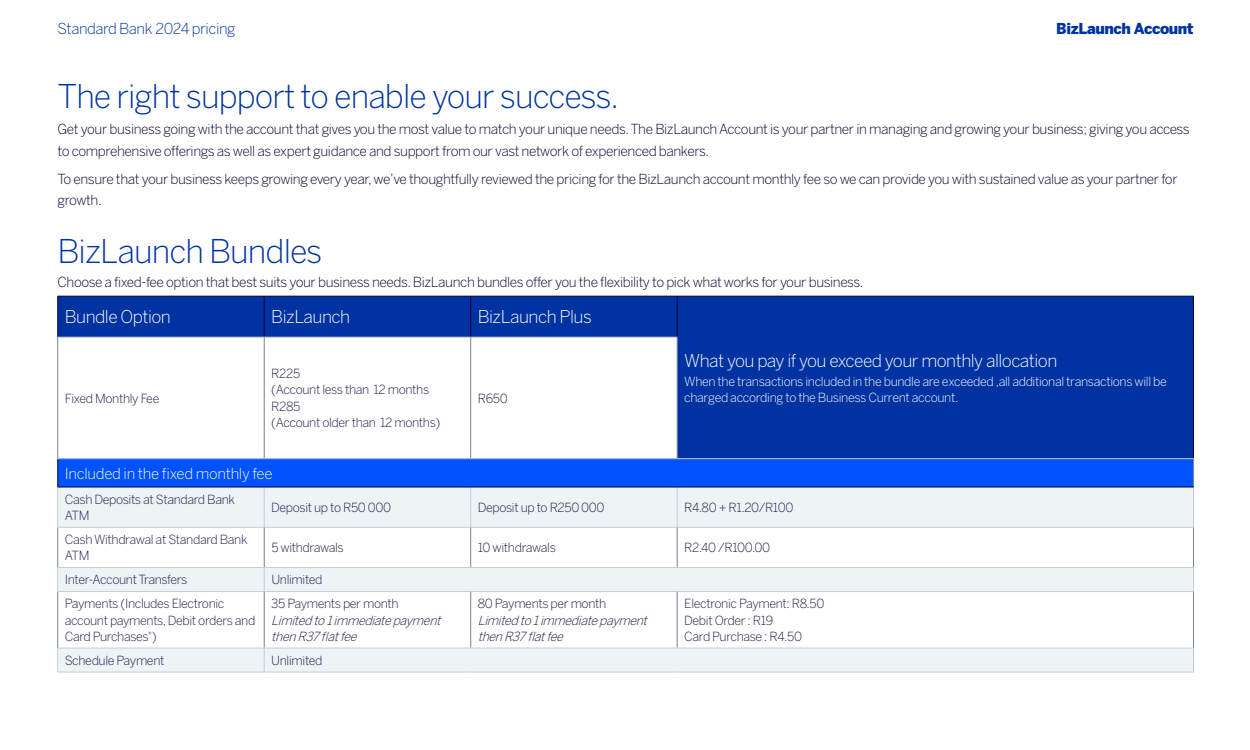
<style>
.page{position:relative;width:1250px;height:750px;background:#fff}
.page>*{position:absolute;margin:0;border:0;box-sizing:border-box;transform-origin:0 0}
.t1{font:300 32.5px "Benton Sans";letter-spacing:-.03em;color:#0033a1}
.t2{font:300 17.5px "Benton Sans";letter-spacing:-.03em;color:#fff}
.t3{font:300 15px "Benton Sans";letter-spacing:-.02em;color:#fff}
.t4{font:300 15px "Benton Sans";letter-spacing:-.03em;color:#0033a1}
.t5{font:900 15px "Benton Sans";letter-spacing:-.03em;color:#0033a1}
.t6{font:300 13.75px/21.2px "Benton Sans";letter-spacing:-.03em;color:#003}
.t7{font:300 12.5px/16.2px "Benton Sans";letter-spacing:-.03em;color:#1a1a47}
.t8{font:300 12.5px "Benton Sans";letter-spacing:-.03em;color:#fff}
.t9{font:italic 300 12.5px/16.2px "Benton Sans";color:#1a1a47}
</style>
<div class="page">
<svg style="left:59px;top:297px;width:1134px;height:161px;fill:#0033a1"></svg>
<div style="left:58px;top:459px;width:1135px;height:28px;background:#0052ff"></div>
<svg style="left:59px;top:488px;width:1134px;height:184px"></svg>
<hr style="left:677px;top:296px;width:517px;height:1px;background:#003">
<hr style="left:1193px;top:296px;width:1px;height:41px;background:#003">
<hr style="left:1193px;top:337px;width:1px;height:121px;background:#003">
<hr style="left:471px;top:296px;width:206px;height:1px;background:#003">
<hr style="left:677px;top:296px;width:1px;height:41px;background:#003">
<hr style="left:264px;top:296px;width:207px;height:1px;background:#003">
<hr style="left:471px;top:296px;width:1px;height:41px;background:#003">
<hr style="left:58px;top:296px;width:206px;height:1px;background:#003">
<hr style="left:58px;top:296px;width:1px;height:41px;background:#003">
<hr style="left:264px;top:296px;width:1px;height:41px;background:#003">
<hr style="left:58px;top:337px;width:1px;height:121px;background:#78828a">
<hr style="left:58px;top:337px;width:206px;height:1px;background:#c4ced4">
<hr style="left:264px;top:337px;width:1px;height:121px;background:#78828a">
<hr style="left:264px;top:337px;width:207px;height:1px;background:#c4ced4">
<hr style="left:471px;top:337px;width:1px;height:121px;background:#78828a">
<hr style="left:471px;top:337px;width:206px;height:1px;background:#c4ced4">
<hr style="left:677px;top:337px;width:1px;height:121px;background:#78828a">
<hr style="left:1193px;top:487px;width:1px;height:40px;background:#c4ced4">
<hr style="left:677px;top:487px;width:1px;height:40px;background:#c4ced4">
<hr style="left:470px;top:487px;width:1px;height:40px;background:#c4ced4">
<hr style="left:58px;top:487px;width:1px;height:40px;background:#c4ced4">
<hr style="left:264px;top:487px;width:1px;height:40px;background:#c4ced4">
<svg style="left:58px;top:459px;width:1px;height:28px"></svg>
<hr style="left:58px;top:458px;width:206px;height:1px;background:#c4ced4">
<hr style="left:264px;top:458px;width:207px;height:1px;background:#c4ced4">
<hr style="left:471px;top:458px;width:206px;height:1px;background:#c4ced4">
<hr style="left:677px;top:458px;width:517px;height:1px;background:#c4ced4">
<svg style="left:1193px;top:459px;width:1px;height:28px"></svg>
<hr style="left:58px;top:487px;width:206px;height:1px;background:#003">
<hr style="left:264px;top:487px;width:207px;height:1px;background:#003">
<hr style="left:471px;top:487px;width:206px;height:1px;background:#003">
<hr style="left:677px;top:487px;width:517px;height:1px;background:#003">
<svg style="left:1193px;top:568px;width:1px;height:23px"></svg>
<svg style="left:58px;top:568px;width:1px;height:23px"></svg>
<svg style="left:264px;top:568px;width:1px;height:23px"></svg>
<hr style="left:677px;top:527px;width:517px;height:1px;background:#c4ced4">
<hr style="left:1193px;top:528px;width:1px;height:39px;background:#78828a">
<hr style="left:677px;top:567px;width:517px;height:1px;background:#c4ced4">
<hr style="left:471px;top:527px;width:206px;height:1px;background:#c4ced4">
<hr style="left:677px;top:528px;width:1px;height:39px;background:#78828a">
<hr style="left:471px;top:567px;width:206px;height:1px;background:#c4ced4">
<hr style="left:264px;top:527px;width:207px;height:1px;background:#c4ced4">
<hr style="left:471px;top:528px;width:1px;height:39px;background:#78828a">
<hr style="left:264px;top:567px;width:207px;height:1px;background:#c4ced4">
<hr style="left:58px;top:528px;width:1px;height:39px;background:#78828a">
<hr style="left:58px;top:527px;width:206px;height:1px;background:#c4ced4">
<hr style="left:264px;top:528px;width:1px;height:39px;background:#78828a">
<hr style="left:58px;top:567px;width:206px;height:1px;background:#c4ced4">
<hr style="left:677px;top:591px;width:517px;height:1px;background:#c4ced4">
<hr style="left:1193px;top:592px;width:1px;height:56px;background:#78828a">
<hr style="left:471px;top:591px;width:206px;height:1px;background:#c4ced4">
<hr style="left:677px;top:592px;width:1px;height:56px;background:#78828a">
<hr style="left:264px;top:591px;width:207px;height:1px;background:#c4ced4">
<hr style="left:471px;top:592px;width:1px;height:56px;background:#78828a">
<hr style="left:58px;top:592px;width:1px;height:56px;background:#78828a">
<hr style="left:58px;top:591px;width:206px;height:1px;background:#c4ced4">
<hr style="left:264px;top:592px;width:1px;height:56px;background:#78828a">
<svg style="left:58px;top:649px;width:1px;height:23px"></svg>
<hr style="left:58px;top:648px;width:206px;height:1px;background:#c4ced4">
<hr style="left:58px;top:672px;width:206px;height:1px;background:#c4ced4">
<svg style="left:264px;top:649px;width:1px;height:23px"></svg>
<hr style="left:264px;top:648px;width:207px;height:1px;background:#c4ced4">
<hr style="left:471px;top:648px;width:206px;height:1px;background:#c4ced4">
<hr style="left:677px;top:648px;width:517px;height:1px;background:#c4ced4">
<svg style="left:1193px;top:649px;width:1px;height:23px"></svg>
<hr style="left:264px;top:672px;width:207px;height:1px;background:#c4ced4">
<hr style="left:471px;top:672px;width:206px;height:1px;background:#c4ced4">
<hr style="left:677px;top:672px;width:517px;height:1px;background:#c4ced4">
<p class="t4" style="left:58px;top:20px;width:179px">Standard Bank 2024 pricing</p>
<p class="t5" style="left:1056px;top:19px;width:139px">BizLaunch Account</p>
<h1 class="t1" style="left:58px;top:77px;width:563px">The right support to enable your success.</h1>
<p class="t6" style="left:58px;top:119px;width:1134px">Get your business going with the account that gives you the most value to match your unique needs. The BizLaunch Account is your partner in managing and growing your business; giving you access to comprehensive offerings as well as expert guidance and support from our vast network of experienced bankers.</p>
<p class="t6" style="left:58px;top:168px;width:1122px">To ensure that your business keeps growing every year, we’ve thoughtfully reviewed the pricing for the BizLaunch account monthly fee so we can provide you with sustained value as your partner for growth.</p>
<h1 class="t1" style="left:58px;top:232px;width:267px">BizLaunch Bundles</h1>
<p class="t6" style="left:58px;top:271px;width:808px">Choose a fixed-fee option that best suits your business needs. BizLaunch bundles offer you the flexibility to pick what works for your business.</p>
<p class="t2" style="left:65px;top:306px;width:108px">Bundle Option</p>
<p class="t2" style="left:271px;top:306px;width:80px">BizLaunch</p>
<p class="t2" style="left:478px;top:306px;width:115px">BizLaunch Plus</p>
<p class="t2" style="left:684px;top:350px;width:375px">What you pay if you exceed your monthly allocation</p>
<p class="t8" style="left:684px;top:374px;width:484px">When the transactions included in the bundle are exceeded ,all additional transactions will be</p>
<p class="t7" style="left:65px;top:390px;width:96px">Fixed Monthly Fee</p>
<p class="t8" style="left:684px;top:390px;width:276px">charged according to the Business Current account.</p>
<p class="t7" style="left:271px;top:365px;width:171px">R225<br>(Account less than 12 months<br>R285<br>(Account older than 12 months)</p>
<p class="t7" style="left:478px;top:390px;width:31px">R650</p>
<p class="t3" style="left:65px;top:464px;width:209px">Included in the fixed monthly fee</p>
<p class="t7" style="left:65px;top:491px;width:172px">Cash Deposits at Standard Bank<br>ATM</p>
<p class="t7" style="left:271px;top:499px;width:121px">Deposit up to R50 000</p>
<p class="t7" style="left:478px;top:499px;width:128px">Deposit up to R250 000</p>
<p class="t7" style="left:684px;top:499px;width:111px">R4.80 + R1.20/R100</p>
<p class="t7" style="left:65px;top:532px;width:184px">Cash Withdrawal at Standard Bank<br>ATM</p>
<p class="t7" style="left:271px;top:540px;width:74px">5 withdrawals</p>
<p class="t7" style="left:478px;top:540px;width:80px">10 withdrawals</p>
<p class="t7" style="left:684px;top:540px;width:87px">R2.40 /R100.00</p>
<p class="t7" style="left:65px;top:572px;width:124px">Inter-Account Transfers</p>
<p class="t7" style="left:271px;top:572px;width:53px">Unlimited</p>
<p class="t7" style="left:65px;top:596px;width:192px">Payments (Includes Electronic account payments, Debit orders and<br>Card Purchases<sup>*</sup>)</p>
<p class="t7" style="left:271px;top:596px;width:129px">35 Payments per month</p>
<p class="t7" style="left:478px;top:596px;width:130px">80 Payments per month</p>
<p class="t9" style="left:478px;top:612px;width:175px">Limitedto1immediatepayment thenR37flatfee</p>
<p class="t7" style="left:684px;top:596px;width:142px">Electronic Payment: R8.50<br>Debit Order : R19<br>Card Purchase : R4.50</p>
<p class="t9" style="left:271px;top:612px;width:175px">Limitedto1immediatepayment thenR37flatfee</p>
<p class="t7" style="left:65px;top:652px;width:101px">Schedule Payment</p>
<p class="t7" style="left:271px;top:652px;width:53px">Unlimited</p>
</div>
